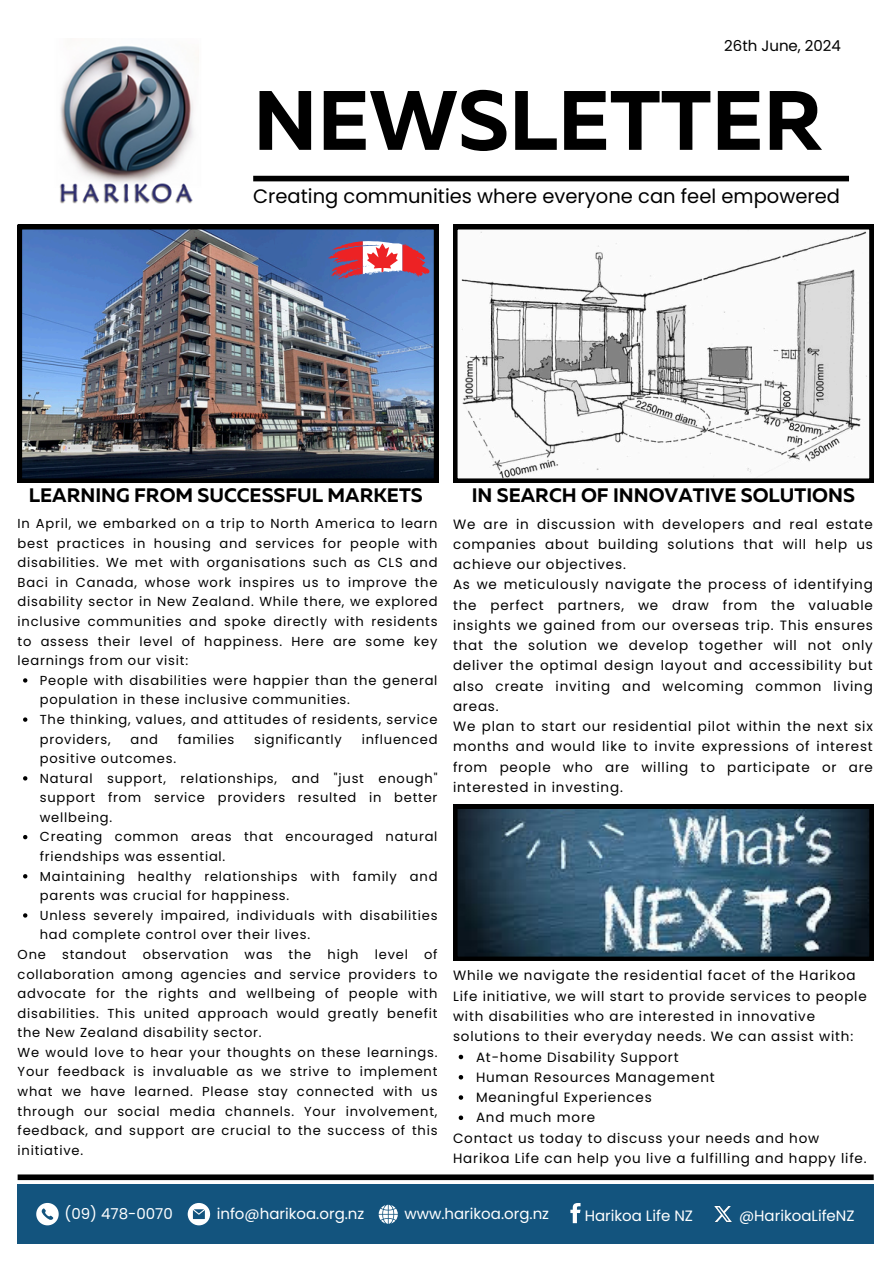
<style>
.page{position:relative;width:894px;height:1264px;background:#fff}
.page>*{position:absolute;margin:0;border:0;box-sizing:border-box;transform-origin:0 0}
.t1{font:700 84px "Muller";color:#000}
.t2{font:700 19.5px "Muller";color:#000}
.t3{font:19.5px "Poppins";color:#000}
.t4{font:15px "Poppins";color:#fff}
.t5{font:15px "Poppins";color:#000}
.t6{font:13.5px/20.2px "Poppins";letter-spacing:.06em;color:#000;text-align:justify}
.t7{font:13.05px/19.5px "Poppins";letter-spacing:.06em;color:#000}
</style>
<div class="page">
<img style="left:18px;top:225px;width:420px;height:258px">
<div style="left:253px;top:176px;width:595px;height:5px;background:#000"></div>
<div style="left:18px;top:1174px;width:855px;height:6px;background:#000"></div>
<img style="left:43px;top:45px;width:169px;height:180px">
<svg style="left:328px;top:241px;width:101px;height:38px"></svg>
<svg style="left:23px;top:678px;width:4px;height:4px"></svg>
<svg style="left:23px;top:717px;width:4px;height:4px"></svg>
<svg style="left:23px;top:776px;width:4px;height:4px"></svg>
<svg style="left:23px;top:835px;width:4px;height:4px"></svg>
<svg style="left:23px;top:874px;width:4px;height:4px"></svg>
<svg style="left:23px;top:913px;width:4px;height:4px"></svg>
<svg style="left:453px;top:225px;width:420px;height:258px"></svg>
<svg style="left:453px;top:804px;width:420px;height:156px;background:#405c6e"></svg>
<svg style="left:458px;top:1054px;width:5px;height:5px"></svg>
<svg style="left:458px;top:1075px;width:5px;height:4px"></svg>
<svg style="left:458px;top:1095px;width:5px;height:4px"></svg>
<svg style="left:458px;top:1115px;width:5px;height:4px"></svg>
<div style="left:18px;top:1184px;width:855px;height:59px;background:#13547e"></div>
<svg style="left:36px;top:1203px;width:23px;height:22px"></svg>
<svg style="left:188px;top:1203px;width:22px;height:22px"></svg>
<svg style="left:378px;top:1204px;width:19px;height:19px"></svg>
<svg style="left:570px;top:1203px;width:10px;height:20px"></svg>
<img style="left:714px;top:1206px;width:18px;height:17px">
<h1 class="t5" style="left:724px;top:35px;width:118px">26th June, 2024</h1>
<p class="t1" style="left:253px;top:85px;width:571px">NEWSLETTER</p>
<h4 class="t3" style="left:253px;top:183px;width:588px">Creating communities where everyone can feel empowered</h4>
<h3 class="t2" style="left:29px;top:487px;width:395px">LEARNING FROM SUCCESSFUL MARKETS</h3>
<p class="t7" style="left:18px;top:514px;width:421px;text-align:justify">In April, we embarked on a trip to North America to learn best practices in housing and services for people with disabilities. We met with organisations such as CLS and Baci in Canada, whose work inspires us to improve the disability sector in New Zealand. While there, we explored inclusive communities and spoke directly with residents to assess their level of happiness. Here are some key learnings from our visit:</p>
<h2 class="t7" style="left:40px;top:670px;width:399px">People with disabilities were happier than the general population in these inclusive communities.</h2>
<h2 class="t7" style="left:40px;top:709px;width:399px">The thinking, values, and attitudes of residents, service providers,</h2>
<h2 class="t7" style="left:130px;top:729px;width:29px">and</h2>
<h2 class="t7" style="left:178px;top:729px;width:58px">families</h2>
<h2 class="t7" style="left:254px;top:729px;width:89px">significantly</h2>
<h2 class="t7" style="left:361px;top:729px;width:77px">influenced</h2>
<h2 class="t7" style="left:40px;top:748px;width:138px">positive outcomes.</h2>
<p class="t7" style="left:40px;top:768px;width:399px;text-align:justify">Natural support, relationships, and "just enough" support from service providers resulted in better wellbeing.</p>
<p class="t7" style="left:40px;top:827px;width:399px">Creating common areas that encouraged natural friendships was essential.</p>
<p class="t7" style="left:40px;top:866px;width:399px">Maintaining healthy relationships with family and parents was crucial for happiness.</p>
<p class="t7" style="left:40px;top:905px;width:399px">Unless severely impaired, individuals with disabilities had complete control over their lives.</p>
<p class="t7" style="left:18px;top:944px;width:421px;text-align:justify">One standout observation was the high level of collaboration among agencies and service providers to advocate for the rights and wellbeing of people with disabilities. This united approach would greatly benefit the New Zealand disability sector.</p>
<p class="t7" style="left:18px;top:1042px;width:421px;text-align:justify">We would love to hear your thoughts on these learnings.<br>Your feedback is invaluable as we strive to implement what we have learned. Please stay connected with us through our social media channels. Your involvement, feedback, and support are crucial to the success of this initiative.</p>
<p class="t2" style="left:471px;top:487px;width:384px">IN SEARCH OF INNOVATIVE SOLUTIONS</p>
<p class="t6" style="left:453px;top:513px;width:421px">We are in discussion with developers and real estate companies about building solutions that will help us achieve our objectives.</p>
<p class="t6" style="left:453px;top:574px;width:421px">As we meticulously navigate the process of identifying the perfect partners, we draw from the valuable insights we gained from our overseas trip. This ensures that the solution we develop together will not only deliver the optimal design layout and accessibility but also create inviting and welcoming common living areas.</p>
<p class="t6" style="left:453px;top:716px;width:421px">We plan to start our residential pilot within the next six months and would like to invite expressions of interest from people who are willing to participate or are interested in investing.</p>
<p class="t6" style="left:453px;top:965px;width:415px;text-align:left">While we navigate the residential facet of the Harikoa Life initiative, we will start to provide services to people with disabilities who are interested in innovative solutions to their everyday needs. We can assist with:</p>
<p class="t6" style="left:476px;top:1046px;width:204px">At-home Disability Support</p>
<p class="t6" style="left:476px;top:1066px;width:240px">Human Resources Management</p>
<p class="t6" style="left:476px;top:1087px;width:177px">Meaningful Experiences</p>
<p class="t6" style="left:476px;top:1107px;width:121px">And much more</p>
<p class="t6" style="left:453px;top:1127px;width:415px">Contact us today to discuss your needs and how<br>Harikoa Life can help you live a fulfilling and happy life.</p>
<p class="t4" style="left:64px;top:1203px;width:110px">(09) 478-0070</p>
<p class="t4" style="left:217px;top:1202px;width:149px">info@harikoa.org.nz</p>
<h4 class="t4" style="left:404px;top:1203px;width:146px">www.harikoa.org.nz</h4>
<h4 class="t4" style="left:584px;top:1205px;width:110px">Harikoa Life NZ</h4>
<p class="t4" style="left:738px;top:1205px;width:117px">@HarikoaLifeNZ</p>
</div>
